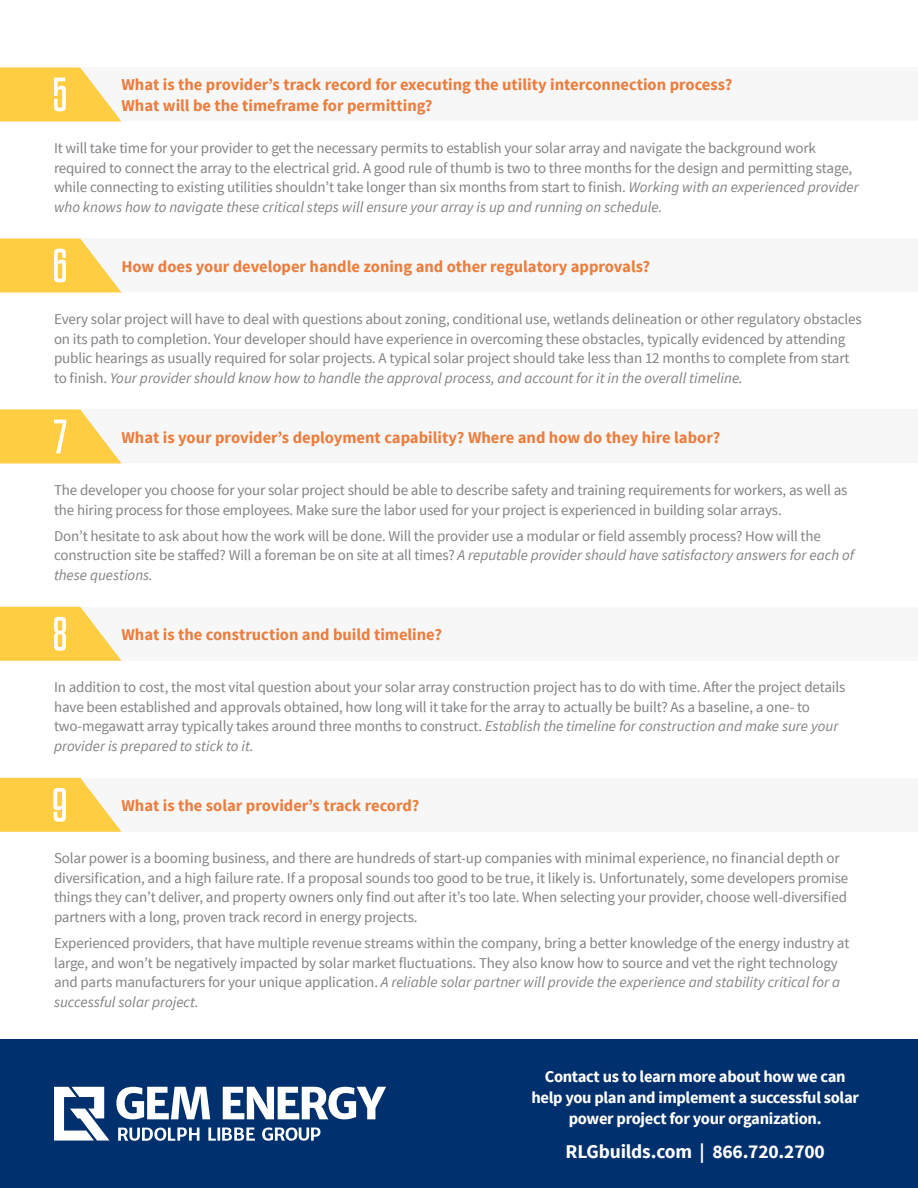
<style>
.page{position:relative;width:918px;height:1188px;background:#fff}
.page>*{position:absolute;margin:0;border:0;box-sizing:border-box;transform-origin:0 0}
.t1{font:700 19.5px "Source Sans Pro";letter-spacing:-.01em;color:#fff}
.t2{font:700 16.5px/21px "Source Sans Pro";color:#eb7d3d}
.t3{font:700 16.5px/21px "Source Sans Pro";letter-spacing:-.02em;color:#fff;text-align:center}
.t4{font:15px/19.5px "Source Sans Pro";letter-spacing:-.01em;color:#808285}
.s1{font-style:italic}
</style>
<div class="page">
<div style="left:0;top:607px;width:918px;height:54px;background:#f7f7f8"></div>
<div style="left:0;top:410px;width:918px;height:54px;background:#f7f7f8"></div>
<div style="left:0;top:238px;width:918px;height:54px;background:#f7f7f8"></div>
<div style="left:0;top:68px;width:918px;height:54px;background:#f7f7f8"></div>
<svg style="left:0;top:68px;width:122px;height:54px"></svg>
<svg style="left:0;top:239px;width:122px;height:54px"></svg>
<svg style="left:0;top:409px;width:121px;height:54px"></svg>
<svg style="left:0;top:607px;width:122px;height:54px"></svg>
<div style="left:0;top:1040px;width:918px;height:148px;background:#00306d"></div>
<svg style="left:116px;top:1087px;width:94px;height:32px"></svg>
<svg style="left:223px;top:1087px;width:163px;height:32px"></svg>
<svg style="left:54px;top:1087px;width:56px;height:54px"></svg>
<svg style="left:118px;top:1128px;width:81px;height:13px"></svg>
<svg style="left:208px;top:1128px;width:47px;height:13px"></svg>
<svg style="left:262px;top:1128px;width:58px;height:13px"></svg>
<div style="left:0;top:778px;width:918px;height:54px;background:#f7f7f8"></div>
<svg style="left:0;top:778px;width:122px;height:54px"></svg>
<p class="t2" style="left:122px;top:75px;width:612px">What is the provider’s track record for executing the utility interconnection process?<br>What will be the timeframe for permitting?</p>
<p class="t4" style="left:54px;top:139px;width:806px">It will take time for your provider to get the necessary permits to establish your solar array and navigate the background work required to connect the array to the electrical grid. A good rule of thumb is two to three months for the design and permitting stage, while connecting to existing utilities shouldn’t take longer than six months from start to finish. <span class="s1">Working with an experienced provider who knows how to navigate these critical steps will ensure your array is up and running on schedule.</span></p>
<p class="t2" style="left:122px;top:256px;width:530px">How does your developer handle zoning and other regulatory approvals?</p>
<p class="t4" style="left:54px;top:310px;width:809px">Every solar project will have to deal with questions about zoning, conditional use, wetlands delineation or other regulatory obstacles on its path to completion. Your developer should have experience in overcoming these obstacles, typically evidenced by attending public hearings as usually required for solar projects. A typical solar project should take less than 12 months to complete from start to finish. <span class="s1">Your provider should know how to handle the approval process, and account for it in the overall timeline.</span></p>
<p class="t2" style="left:122px;top:427px;width:601px">What is your provider’s deployment capability? Where and how do they hire labor?</p>
<p class="t4" style="left:54px;top:481px;width:795px">The developer you choose for your solar project should be able to describe safety and training requirements for workers, as well as the hiring process for those employees. Make sure the labor used for your project is experienced in building solar arrays.</p>
<p class="t4" style="left:54px;top:526px;width:802px">Don’t hesitate to ask about how the work will be done. Will the provider use a modular or field assembly process? How will the construction site be staffed? Will a foreman be on site at all times? <span class="s1">A reputable provider should have satisfactory answers for each of these questions.</span></p>
<p class="t2" style="left:122px;top:625px;width:322px">What is the construction and build timeline?</p>
<p class="t4" style="left:54px;top:678px;width:793px">In addition to cost, the most vital question about your solar array construction project has to do with time. After the project details have been established and approvals obtained, how long will it take for the array to actually be built? As a baseline, a one- to two-megawatt array typically takes around three months to construct. <span class="s1">Establish the timeline for construction and make sure your provider is prepared to stick to it.</span></p>
<p class="t2" style="left:122px;top:796px;width:300px">What is the solar provider’s track record?</p>
<p class="t4" style="left:54px;top:849px;width:796px">Solar power is a booming business, and there are hundreds of start-up companies with minimal experience, no financial depth or diversification, and a high failure rate. If a proposal sounds too good to be true, it likely is. Unfortunately, some developers promise things they can’t deliver, and property owners only find out after it’s too late. When selecting your provider, choose well-diversified partners with a long, proven track record in energy projects.</p>
<p class="t4" style="left:54px;top:934px;width:797px">Experienced providers, that have multiple revenue streams within the company, bring a better knowledge of the energy industry at large, and won’t be negatively impacted by solar market fluctuations. They also know how to source and vet the right technology and parts manufacturers for your unique application. <span class="s1">A reliable solar partner will provide the experience and stability critical for a successful solar project.</span></p>
<p class="t3" style="left:531px;top:1066px;width:329px">Contact us to learn more about how we can help you plan and implement a successful solar power project for your organization.</p>
<p class="t1" style="left:566px;top:1139px;width:261px">RLGbuilds.com | 866.720.2700</p>
</div>
